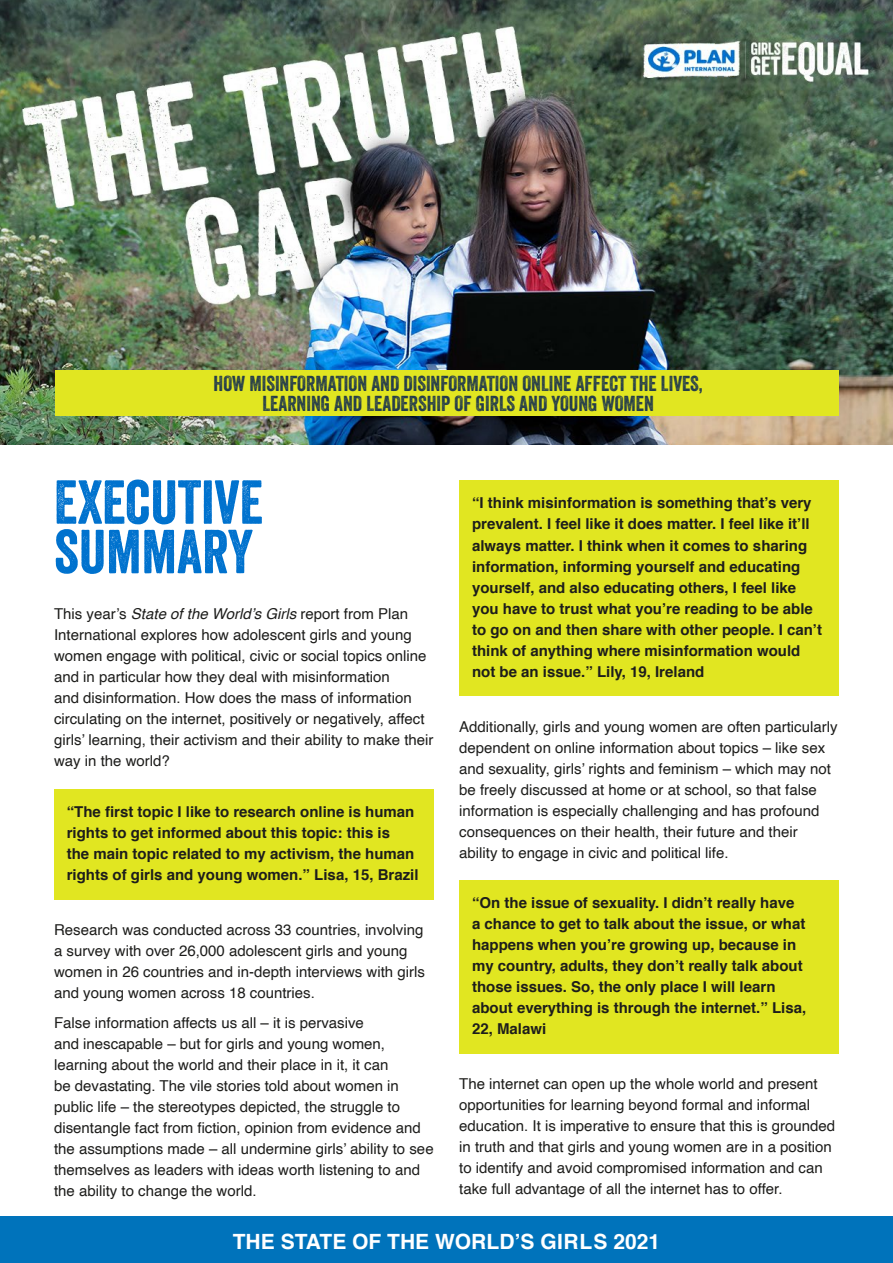
<style>
.page{position:relative;width:893px;height:1263px;background:#fff}
.page>*{position:absolute;margin:0;border:0;box-sizing:border-box;transform-origin:0 0}
.t1{font:60px/49.5px "Veneer";color:#0072ce}
.t2{font:21px/19.5px "Veneer";color:#243c4b;text-align:center}
.t3{font:700 21px "Helvetica";color:#fff}
.t4{font:15px/21px "Helvetica";color:#1d1d1b}
.t5{font:700 15px/21px "Helvetica";color:#1d1d1b}
.s1{font-style:italic}
</style>
<div class="page">
<img style="left:0;top:0;width:893px;height:444px">
<div style="left:0;top:1216px;width:893px;height:47px;background:#0073bb"></div>
<div style="left:54px;top:789px;width:380px;height:111px;background:#e1e621"></div>
<div style="left:459px;top:480px;width:380px;height:216px;background:#e1e621"></div>
<div style="left:459px;top:880px;width:380px;height:174px;background:#e1e621"></div>
<div style="left:55px;top:371px;width:783px;height:45px;background:#e1e621"></div>
<h2 class="t2" style="left:214px;top:374px;width:491px">HOW MISINFORMATION AND DISINFORMATION ONLINE AFFECT THE LIVES,<br>LEARNING AND LEADERSHIP OF GIRLS AND YOUNG WOMEN</h2>
<h1 class="t1" style="left:54px;top:477px;width:211px">EXECUTIVE<br>SUMMARY</h1>
<p class="t4" style="left:54px;top:604px;width:381px">This year’s <span class="s1">State of the World’s Girls</span> report from Plan International explores how adolescent girls and young women engage with political, civic or social topics online and in particular how they deal with misinformation<br>and disinformation. How does the mass of information circulating on the internet, positively or negatively, affect girls’ learning, their activism and their ability to make their way in the world?</p>
<p class="t5" style="left:67px;top:801px;width:353px">“The first topic I like to research online is human rights to get informed about this topic: this is<br>the main topic related to my activism, the human rights of girls and young women.” Lisa, 15, Brazil</p>
<p class="t4" style="left:54px;top:920px;width:372px">Research was conducted across 33 countries, involving a survey with over 26,000 adolescent girls and young women in 26 countries and in-depth interviews with girls and young women across 18 countries.</p>
<p class="t4" style="left:54px;top:1012px;width:381px">False information affects us all – it is pervasive<br>and inescapable – but for girls and young women, learning about the world and their place in it, it can<br>be devastating. The vile stories told about women in public life – the stereotypes depicted, the struggle to disentangle fact from fiction, opinion from evidence and the assumptions made – all undermine girls’ ability to see themselves as leaders with ideas worth listening to and the ability to change the world.</p>
<p class="t5" style="left:472px;top:493px;width:352px">“I think misinformation is something that’s very prevalent. I feel like it does matter. I feel like it’ll always matter. I think when it comes to sharing information, informing yourself and educating yourself, and also educating others, I feel like you have to trust what you’re reading to be able to go on and then share with other people. I can’t think of anything where misinformation would not be an issue.” Lily, 19, Ireland</p>
<p class="t4" style="left:459px;top:716px;width:380px">Additionally, girls and young women are often particularly dependent on online information about topics – like sex and sexuality, girls’ rights and feminism – which may not be freely discussed at home or at school, so that false information is especially challenging and has profound consequences on their health, their future and their ability to engage in civic and political life.</p>
<p class="t5" style="left:472px;top:893px;width:336px">“On the issue of sexuality. I didn’t really have a chance to get to talk about the issue, or what happens when you’re growing up, because in my country, adults, they don’t really talk about those issues. So, the only place I will learn about everything is through the internet.” Lisa, 22, Malawi</p>
<p class="t4" style="left:459px;top:1074px;width:378px">The internet can open up the whole world and present opportunities for learning beyond formal and informal education. It is imperative to ensure that this is grounded in truth and that girls and young women are in a position to identify and avoid compromised information and can take full advantage of all the internet has to offer.</p>
<h2 class="t3" style="left:233px;top:1224px;width:429px">THE STATE OF THE WORLD’S GIRLS 2021</h2>
</div>
